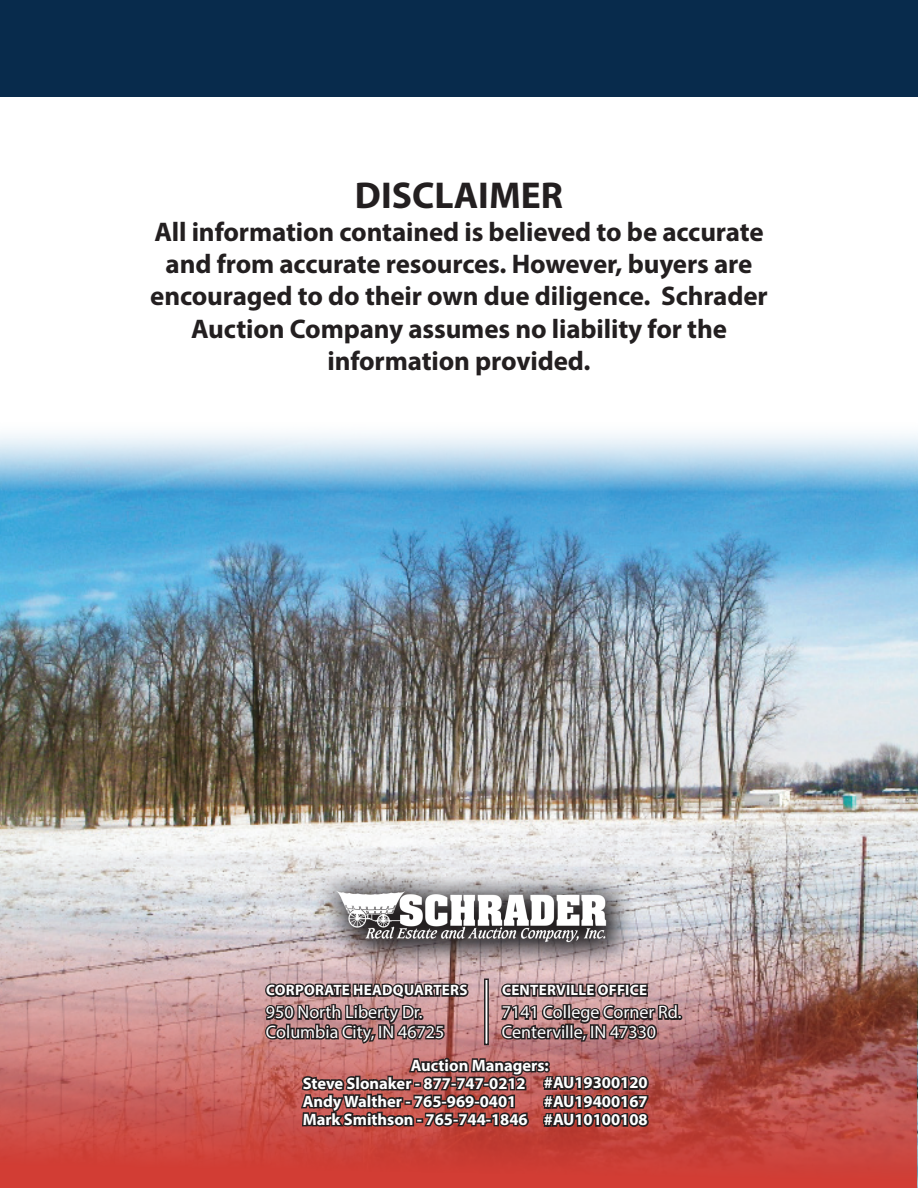
<style>
.page{position:relative;width:918px;height:1188px;background:#fff}
.page>*{position:absolute;margin:0;border:0;box-sizing:border-box;transform-origin:0 0}
.t1{font:700 37.5px "Myriad Pro";color:#231f20}
.t2{font:700 27px/32.4px "Myriad Pro";letter-spacing:-.005em;color:#231f20;text-align:center}
.t3{font:18px/19.5px "Myriad Pro";color:#fff}
.t4{font:700 16.5px/18px "Myriad Pro";color:#fff}
.t5{font:700 15px "Myriad Pro";letter-spacing:.02em;color:#fff}
</style>
<div class="page">
<div style="left:0;top:0;width:917px;height:96px;background:#082b4c"></div>
<img style="left:0;top:434px;width:918px;height:754px">
<img style="left:0;top:865px;width:917px;height:323px">
<svg style="left:314px;top:868px;width:324px;height:73px;background:#c5c4c7"></svg>
<img style="left:336px;top:890px;width:272px;height:51px">
<svg style="left:264px;top:941px;width:418px;height:247px;background:#9e5b59"></svg>
<div style="left:484px;top:979px;width:5px;height:66px;border:2px solid #231f20"></div>
<h1 class="t1" style="left:355px;top:171px;width:210px">DISCLAIMER</h1>
<p class="t2" style="left:150px;top:214px;width:619px">All information contained is believed to be accurate and from accurate resources. However, buyers are encouraged to do their own due diligence. Schrader Auction Company assumes no liability for the information provided.</p>
<p class="t5" style="left:266px;top:980px;width:203px">CORPORATE HEADQUARTERS</p>
<p class="t5" style="left:502px;top:980px;width:146px">CENTERVILLE OFFICE</p>
<p class="t3" style="left:502px;top:1002px;width:181px">7141 College Corner Rd.<br>Centerville, IN 47330</p>
<p class="t3" style="left:266px;top:1002px;width:180px">950 North Liberty Dr.<br>Columbia City, IN 46725</p>
<p class="t4" style="left:303px;top:1056px;width:248px;text-indent:108px">Auction Managers:<br>Steve Slonaker - 877-747-0212<br>Andy Walther - 765-969-0401<br>Mark Smithson - 765-744-1846</p>
<p class="t4" style="left:544px;top:1073px;width:105px;line-height:18.5px;text-align:justify">#AU19300120 #AU19400167 #AU10100108</p>
</div>
